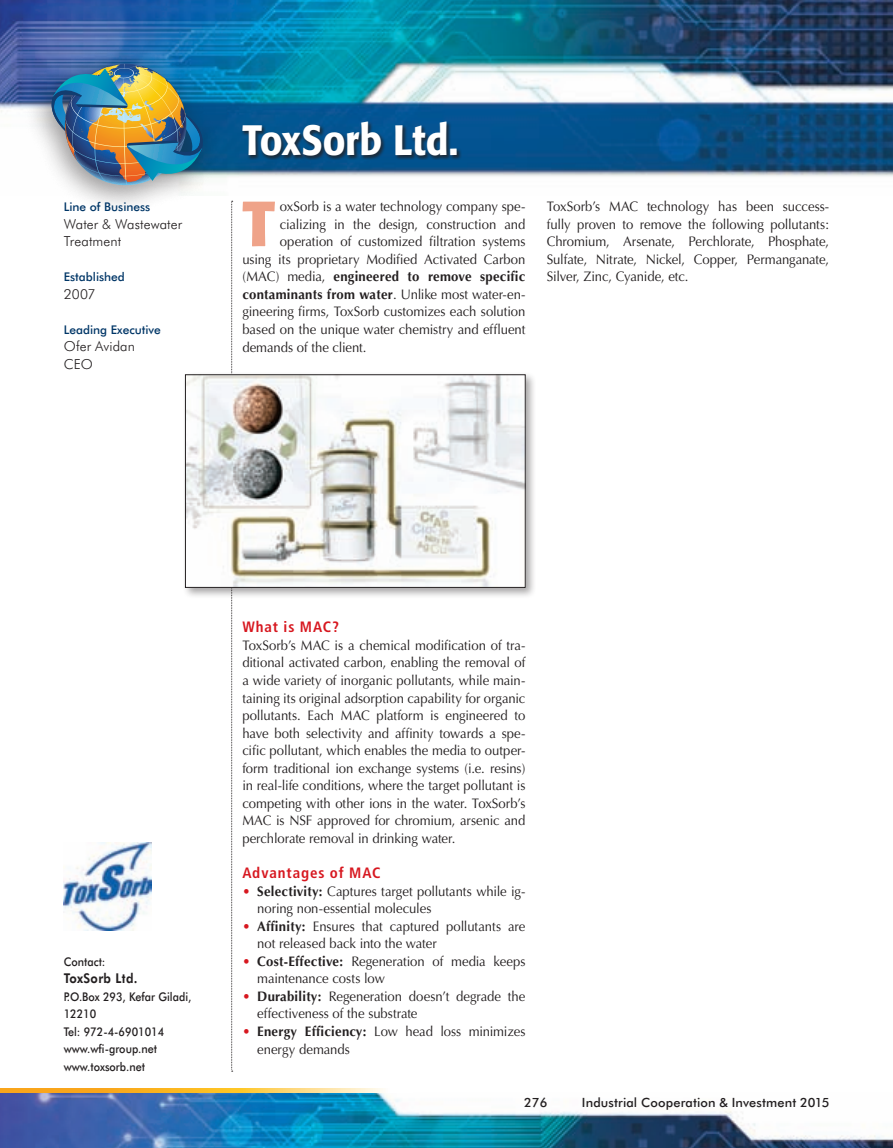
<style>
.page{position:relative;width:893px;height:1148px;background:#fff}
.page>*{position:absolute;margin:0;border:0;box-sizing:border-box;transform-origin:0 0}
.t1{font:700 63.15px "Formata";color:#efa389;scale:.95 1}
.t2{font:500 42px "Formata";letter-spacing:-.005em;color:#fff;scale:.9 1}
.t3{font:700 condensed 15px "Frutiger";letter-spacing:.06em;color:#d7171f}
.t4{font:13.8px/17.5px "Optima";letter-spacing:-.005em;color:#231f20;scale:.95 1}
.t5{font:700 13.8px "Optima";letter-spacing:.02em;color:#231f20;scale:.95 1}
.t6{font:300 13.8px/17.5px "Futura BT";letter-spacing:.005em;color:#231f20}
.t7{font:800 13.5px "Futura BT";letter-spacing:.03em;color:#231f20;scale:.9 1}
.t8{font:500 12.75px "Futura BT";letter-spacing:.01em;color:#231f20}
.t9{font:500 12px/17.5px "Futura BT";color:#231f20;scale:.9 1}
.t10{font:500 12px "Futura BT";color:#003667}
.s1{font-weight:400}
.s2{color:#d7171f}
.s3{font-weight:700}
</style>
<div class="page">
<img style="left:0;top:0;width:893px;height:178px">
<img style="left:0;top:1093px;width:893px;height:55px">
<svg style="left:231px;top:201px;width:2px;height:871px"></svg>
<div style="left:21px;top:45px;width:198px;height:169px;background:#231f20;opacity:.45"></div>
<img style="left:46px;top:64px;width:163px;height:123px">
<svg style="left:0;top:1089px;width:383px;height:4px;background:#fbc048"></svg>
<img style="left:63px;top:843px;width:89px;height:88px">
<div style="left:182px;top:372px;width:355px;height:228px;background:#231f20;opacity:.4"></div>
<img style="left:187px;top:377px;width:336px;height:209px">
<div style="left:185px;top:375px;width:340px;height:213px;border:1px solid #231f20"></div>
<div style="left:240px;top:119px;width:222px;height:41px;background:#231f20;opacity:.75"></div>
<p class="t10" style="left:64px;top:200px;width:88px">Line of Business</p>
<p class="t6" style="left:64px;top:215px;width:120px">Water &amp; Wastewater<br>Treatment</p>
<p class="t10" style="left:64px;top:270px;width:63px">Established</p>
<p class="t6" style="left:64px;top:285px;width:33px">2007</p>
<p class="t10" style="left:64px;top:322px;width:99px">Leading Executive</p>
<p class="t6" style="left:64px;top:338px;width:73px">Ofer Avidan<br>CEO</p>
<h2 class="t2" style="left:242px;top:115px;width:242px">ToxSorb Ltd.</h2>
<h1 class="t1" style="left:242px;top:184px;width:36px">T</h1>
<p class="t4" style="left:280px;top:198px;width:260px">oxSorb is a water technology company spe-</p>
<p class="t4" style="left:280px;top:215px;width:260px">cializing in the design, construction and</p>
<p class="t4" style="left:280px;top:233px;width:260px">operation of customized filtration systems</p>
<p class="t4" style="left:242px;top:250px;width:299px">using its proprietary Modified Activated Carbon</p>
<p class="t5" style="left:242px;top:269px;width:299px"><span class="s1">(MAC) media,</span> engineered to remove specific</p>
<p class="t5" style="left:242px;top:286px;width:299px">contaminants from water<span class="s1">. Unlike most water-en-</span></p>
<p class="t4" style="left:242px;top:303px;width:299px">gineering firms, ToxSorb customizes each solution</p>
<p class="t4" style="left:242px;top:321px;width:299px">based on the unique water chemistry and effluent</p>
<p class="t4" style="left:242px;top:338px;width:132px">demands of the client.</p>
<p class="t4" style="left:547px;top:198px;width:299px;text-align:justify">ToxSorb’s MAC technology has been success&shy;fully proven to remove the following pollutants:<br>Chromium, Arsenate, Perchlorate, Phosphate, Sulfate, Nitrate, Nickel, Copper, Permanganate, Silver, Zinc, Cyanide, etc.</p>
<p class="t9" style="left:64px;top:953px;width:48px">Contact:</p>
<p class="t7" style="left:64px;top:970px;width:84px">ToxSorb Ltd.</p>
<p class="t9" style="left:64px;top:988px;width:143px">P.O.Box 293, Kefar Giladi,<br>12210<br>Tel: 972-4-6901014 www.wfi-group.net www.toxsorb.net</p>
<p class="t3" style="left:242px;top:618px;width:98px">What is MAC?</p>
<p class="t4" style="left:242px;top:637px;width:299px;text-align:justify">ToxSorb’s MAC is a chemical modification of tra&shy;ditional activated carbon, enabling the removal of a wide variety of inorganic pollutants, while main&shy;taining its original adsorption capability for organic pollutants. Each MAC platform is engineered to have both selectivity and affinity towards a spe&shy;cific pollutant, which enables the media to outper&shy;form traditional ion exchange systems (i.e. resins) in real-life conditions, where the target pollutant is competing with other ions in the water. ToxSorb’s MAC is NSF approved for chromium, arsenic and perchlorate removal in drinking water.</p>
<p class="t3" style="left:242px;top:864px;width:140px">Advantages of MAC</p>
<p class="t4" style="left:257px;top:882px;width:284px;text-indent:-15px"><span class="s2">•</span> <span class="s3">Selectivity:</span> Captures target pollutants while ig&shy;noring non-essential molecules</p>
<p class="t4" style="left:257px;top:917px;width:284px;text-indent:-15px"><span class="s2">•</span> <span class="s3">Affinity:</span> Ensures that captured pollutants are not released back into the water</p>
<p class="t4" style="left:257px;top:952px;width:284px;text-indent:-15px"><span class="s2">•</span> <span class="s3">Cost-Effective:</span> Regeneration of media keeps maintenance costs low</p>
<p class="t4" style="left:257px;top:988px;width:284px;text-indent:-15px"><span class="s2">•</span> <span class="s3">Durability:</span> Regeneration doesn’t degrade the effectiveness of the substrate</p>
<p class="t4" style="left:257px;top:1023px;width:284px;text-indent:-15px"><span class="s2">•</span> <span class="s3">Energy Efficiency:</span> Low head loss minimizes energy demands</p>
<p class="t8" style="left:524px;top:1095px;width:25px">276</p>
<p class="t8" style="left:582px;top:1095px;width:249px">Industrial Cooperation &amp; Investment 2015</p>
</div>
